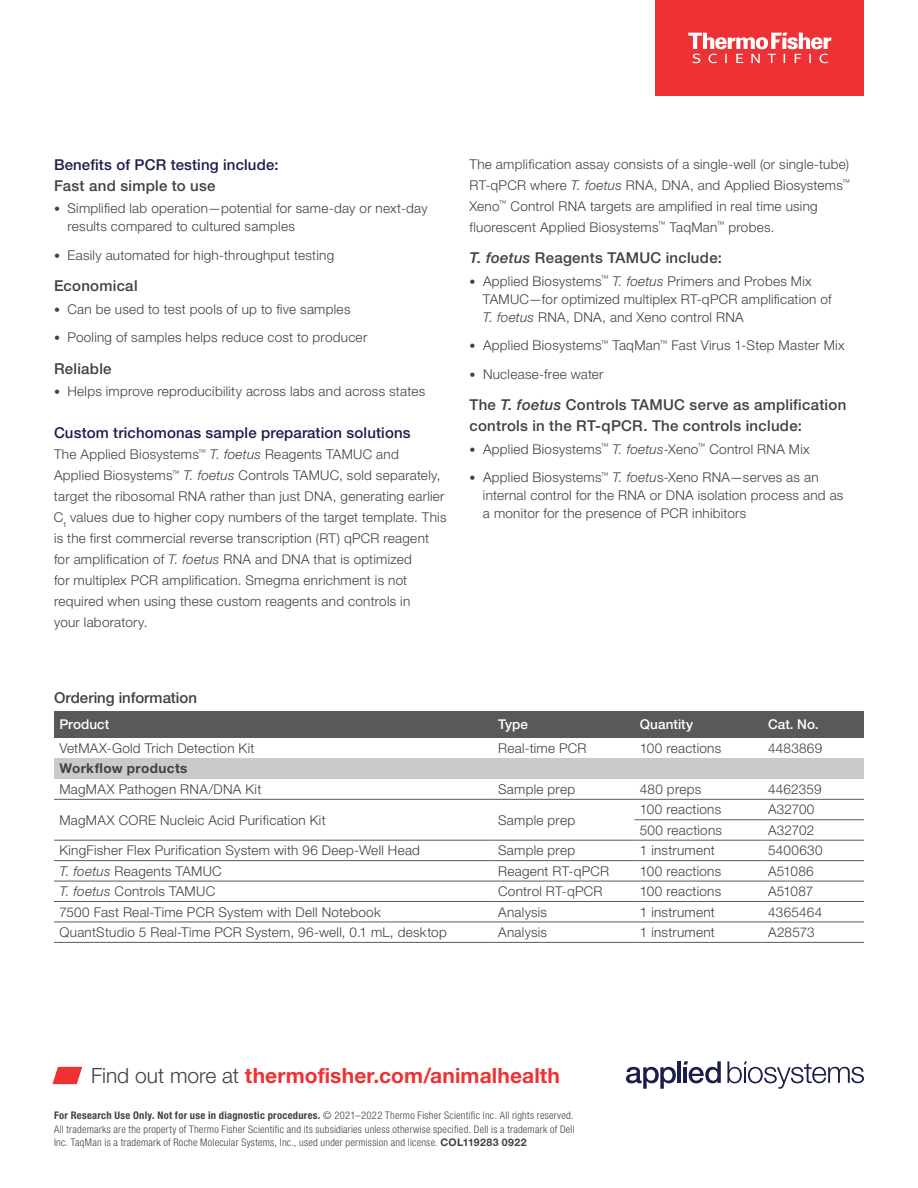
<style>
.page{position:relative;width:918px;height:1188px;background:#fff}
.page>*{position:absolute;margin:0;border:0;box-sizing:border-box;transform-origin:0 0}
.t1{font:700 21px "Helvetica Neue LTW1 G";letter-spacing:.005em;color:#ee3134}
.t2{font:500 15px/21px "Helvetica Neue LTW1 G";letter-spacing:.02em;color:#414042}
.t3{font:500 15px "Helvetica Neue LTW1 G";letter-spacing:.01em;color:#1b1e4d}
.t4{font:500 15px "Helvetica Neue LTW1 G";color:#414042}
.t5{font:300 13.5px/21px "Helvetica Neue LTW1 G";letter-spacing:.02em;color:#414042}
.t6{font:500 13.5px "Helvetica Neue LTW1 G";letter-spacing:.005em;color:#fff}
.t7{font:700 13.5px "Helvetica Neue LTW1 G";letter-spacing:.03em;color:#414042}
.t8{font:300 condensed 10.5px/13.5px "Helvetica Neue LTW1 G";letter-spacing:.025em;color:#414042;text-align:justify}
.s1{font-size:12px}
.s2{font-style:italic}
.s3{font-weight:300;color:#414042}
.s4{font-weight:700}
.s5{font-weight:700;font-stretch:normal}
</style>
<div class="page">
<svg style="left:52px;top:1067px;width:30px;height:17px"></svg>
<div style="left:54px;top:711px;width:810px;height:27px;background:#58595b"></div>
<div style="left:54px;top:758px;width:810px;height:21px;background:#c9cacc"></div>
<hr style="left:54px;top:942px;width:439px;height:1px;background:#58595b">
<hr style="left:493px;top:942px;width:141px;height:1px;background:#58595b">
<hr style="left:634px;top:942px;width:129px;height:1px;background:#58595b">
<hr style="left:763px;top:942px;width:101px;height:1px;background:#58595b">
<hr style="left:54px;top:799px;width:439px;height:1px;background:#58595b">
<hr style="left:493px;top:799px;width:141px;height:1px;background:#58595b">
<hr style="left:634px;top:799px;width:129px;height:1px;background:#58595b">
<hr style="left:763px;top:799px;width:101px;height:1px;background:#58595b">
<hr style="left:634px;top:820px;width:129px;height:1px;background:#58595b">
<hr style="left:763px;top:820px;width:101px;height:1px;background:#58595b">
<hr style="left:54px;top:840px;width:439px;height:1px;background:#58595b">
<hr style="left:493px;top:840px;width:141px;height:1px;background:#58595b">
<hr style="left:634px;top:840px;width:129px;height:1px;background:#58595b">
<hr style="left:763px;top:840px;width:101px;height:1px;background:#58595b">
<hr style="left:54px;top:860px;width:439px;height:1px;background:#58595b">
<hr style="left:493px;top:860px;width:141px;height:1px;background:#58595b">
<hr style="left:634px;top:860px;width:129px;height:1px;background:#58595b">
<hr style="left:763px;top:860px;width:101px;height:1px;background:#58595b">
<hr style="left:54px;top:881px;width:439px;height:1px;background:#58595b">
<hr style="left:493px;top:881px;width:141px;height:1px;background:#58595b">
<hr style="left:634px;top:881px;width:129px;height:1px;background:#58595b">
<hr style="left:763px;top:881px;width:101px;height:1px;background:#58595b">
<hr style="left:54px;top:901px;width:439px;height:1px;background:#58595b">
<hr style="left:493px;top:901px;width:141px;height:1px;background:#58595b">
<hr style="left:634px;top:901px;width:129px;height:1px;background:#58595b">
<hr style="left:763px;top:901px;width:101px;height:1px;background:#58595b">
<hr style="left:54px;top:922px;width:439px;height:1px;background:#58595b">
<hr style="left:493px;top:922px;width:141px;height:1px;background:#58595b">
<hr style="left:634px;top:922px;width:129px;height:1px;background:#58595b">
<hr style="left:763px;top:922px;width:101px;height:1px;background:#58595b">
<svg style="left:727px;top:1061px;width:137px;height:28px"></svg>
<svg style="left:626px;top:1067px;width:50px;height:22px"></svg>
<hr style="left:677px;top:1061px;width:4px;height:22px;background:#1b1e4d">
<svg style="left:684px;top:1061px;width:37px;height:22px"></svg>
<div style="left:656px;top:0;width:208px;height:96px;background:#ee3134"></div>
<svg style="left:688px;top:33px;width:143px;height:30px"></svg>
<p class="t3" style="left:54px;top:155px;width:226px">Benefits of PCR testing include:</p>
<p class="t2" style="left:54px;top:175px;width:163px">Fast and simple to use</p>
<p class="t5" style="left:68px;top:199px;width:362px;line-height:18px;text-indent:-14px"><span class="s1">•</span> Simplified lab operation—potential for same-day or next-day results compared to cultured samples</p>
<p class="t5" style="left:54px;top:244px;width:282px"><span class="s1">•</span> Easily automated for high-throughput testing</p>
<p class="t2" style="left:54px;top:275px;width:85px">Economical</p>
<p class="t5" style="left:54px;top:298px;width:298px"><span class="s1">•</span> Can be used to test pools of up to five samples</p>
<p class="t5" style="left:54px;top:327px;width:315px"><span class="s1">•</span> Pooling of samples helps reduce cost to producer</p>
<p class="t2" style="left:54px;top:358px;width:59px">Reliable</p>
<p class="t5" style="left:54px;top:381px;width:373px"><span class="s1">•</span> Helps improve reproducibility across labs and across states</p>
<p class="t3" style="left:54px;top:424px;width:358px">Custom trichomonas sample preparation solutions</p>
<p class="t5" style="left:54px;top:444px;width:394px">The Applied Biosystems<sup>™</sup> <span class="s2">T. foetus</span> Reagents TAMUC and Applied Biosystems<sup>™</sup> <span class="s2">T. foetus</span> Controls TAMUC, sold separately, target the ribosomal RNA rather than just DNA, generating earlier C<sub>t</sub> values due to higher copy numbers of the target template. This is the first commercial reverse transcription (RT) qPCR reagent for amplification of <span class="s2">T. foetus</span> RNA and DNA that is optimized<br>for multiplex PCR amplification. Smegma enrichment is not required when using these custom reagents and controls in<br>your laboratory.</p>
<p class="t5" style="left:469px;top:153px;width:382px">The amplification assay consists of a single-well (or single-tube)<br>RT-qPCR where <span class="s2">T. foetus</span> RNA, DNA, and Applied Biosystems<sup>™ </sup>Xeno<sup>™</sup> Control RNA targets are amplified in real time using fluorescent Applied Biosystems<sup>™</sup> TaqMan<sup>™</sup> probes.</p>
<p class="t2" style="left:470px;top:247px;width:254px"><span class="s2">T. foetus</span> Reagents TAMUC include:</p>
<p class="t5" style="left:483px;top:272px;width:350px;line-height:18px;text-indent:-13px"><span class="s1">•</span> Applied Biosystems<sup>™</sup> <span class="s2">T. foetus</span> Primers and Probes Mix<br>TAMUC—for optimized multiplex RT-qPCR amplification of<br><span class="s2">T. foetus</span> RNA, DNA, and Xeno control RNA</p>
<p class="t5" style="left:470px;top:335px;width:377px"><span class="s1">•</span> Applied Biosystems<sup>™</sup> TaqMan<sup>™</sup> Fast Virus 1-Step Master Mix</p>
<p class="t5" style="left:470px;top:363px;width:136px"><span class="s1">•</span> Nuclease-free water</p>
<p class="t2" style="left:470px;top:394px;width:378px">The <span class="s2">T. foetus</span> Controls TAMUC serve as amplification controls in the RT-qPCR. The controls include:</p>
<p class="t5" style="left:470px;top:438px;width:342px"><span class="s1">•</span> Applied Biosystems<sup>™</sup> <span class="s2">T. foetus</span>-Xeno<sup>™</sup> Control RNA Mix</p>
<p class="t5" style="left:483px;top:468px;width:362px;line-height:18px;text-indent:-13px"><span class="s1">•</span> Applied Biosystems<sup>™</sup> <span class="s2">T. foetu</span>s-Xeno RNA—serves as an internal control for the RNA or DNA isolation process and as a monitor for the presence of PCR inhibitors</p>
<p class="t4" style="left:54px;top:688px;width:145px">Ordering information</p>
<p class="t6" style="left:59px;top:716px;width:52px">Product</p>
<p class="t6" style="left:498px;top:716px;width:31px">Type</p>
<p class="t6" style="left:640px;top:716px;width:55px">Quantity</p>
<p class="t6" style="left:768px;top:716px;width:52px">Cat. No.</p>
<p class="t5" style="left:59px;top:738px;width:197px">VetMAX-Gold Trich Detection Kit</p>
<p class="t5" style="left:498px;top:738px;width:90px">Real-time PCR</p>
<p class="t5" style="left:640px;top:738px;width:83px">100 reactions</p>
<p class="t5" style="left:768px;top:738px;width:56px">4483869</p>
<p class="t7" style="left:59px;top:760px;width:130px">Workflow products</p>
<p class="t5" style="left:59px;top:779px;width:203px">MagMAX Pathogen RNA/DNA Kit</p>
<p class="t5" style="left:498px;top:779px;width:79px">Sample prep</p>
<p class="t5" style="left:640px;top:779px;width:63px">480 preps</p>
<p class="t5" style="left:768px;top:779px;width:55px">4462359</p>
<p class="t5" style="left:59px;top:809px;width:268px">MagMAX CORE Nucleic Acid Purification Kit</p>
<p class="t5" style="left:498px;top:809px;width:79px">Sample prep</p>
<p class="t5" style="left:640px;top:799px;width:83px">100 reactions</p>
<p class="t5" style="left:768px;top:799px;width:48px">A32700</p>
<p class="t5" style="left:640px;top:819px;width:84px">500 reactions</p>
<p class="t5" style="left:768px;top:819px;width:48px">A32702</p>
<p class="t5" style="left:59px;top:840px;width:362px">KingFisher Flex Purification System with 96 Deep-Well Head</p>
<p class="t5" style="left:498px;top:840px;width:79px">Sample prep</p>
<p class="t5" style="left:640px;top:840px;width:77px">1 instrument</p>
<p class="t5" style="left:768px;top:840px;width:56px">5400630</p>
<p class="t5" style="left:59px;top:860px;width:164px"><span class="s2">T. foetus</span> Reagents TAMUC</p>
<p class="t5" style="left:498px;top:860px;width:113px">Reagent RT-qPCR</p>
<p class="t5" style="left:640px;top:860px;width:83px">100 reactions</p>
<p class="t5" style="left:768px;top:860px;width:47px">A51086</p>
<p class="t5" style="left:59px;top:881px;width:157px"><span class="s2">T. foetus</span> Controls TAMUC</p>
<p class="t5" style="left:498px;top:881px;width:106px">Control RT-qPCR</p>
<p class="t5" style="left:640px;top:881px;width:83px">100 reactions</p>
<p class="t5" style="left:768px;top:881px;width:47px">A51087</p>
<p class="t5" style="left:59px;top:901px;width:323px">7500 Fast Real-Time PCR System with Dell Notebook</p>
<p class="t5" style="left:498px;top:901px;width:51px">Analysis</p>
<p class="t5" style="left:640px;top:901px;width:77px">1 instrument</p>
<p class="t5" style="left:768px;top:901px;width:56px">4365464</p>
<p class="t5" style="left:59px;top:922px;width:389px">QuantStudio 5 Real-Time PCR System, 96-well, 0.1 mL, desktop</p>
<p class="t5" style="left:498px;top:922px;width:51px">Analysis</p>
<p class="t5" style="left:640px;top:922px;width:77px">1 instrument</p>
<p class="t5" style="left:768px;top:922px;width:48px">A28573</p>
<h1 class="t1" style="left:91px;top:1063px;width:470px"><span class="s3">Find out more at</span> thermofisher.com/animalhealth</h1>
<p class="t8" style="left:54px;top:1109px;width:522px"><span class="s4">For Research Use Only. Not for use in diagnostic procedures.</span> © 2021–2022 Thermo Fisher Scientific Inc. All rights reserved.<br>All trademarks are the property of Thermo Fisher Scientific and its subsidiaries unless otherwise specified. Dell is a trademark of Dell Inc. TaqMan is a trademark of Roche Molecular Systems, Inc., used under permission and license. <span class="s5">COL119283 0922</span></p>
</div>
